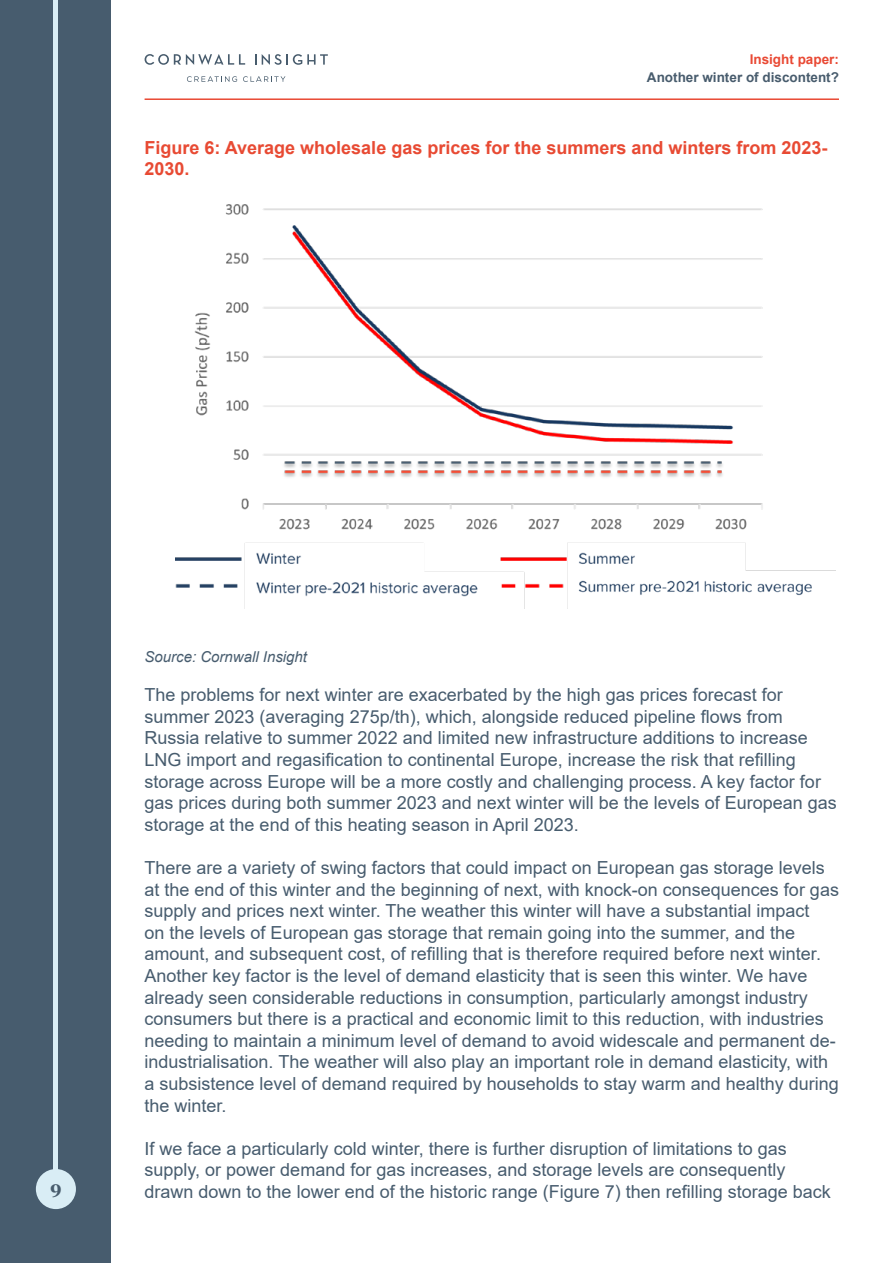
<style>
.page{position:relative;width:893px;height:1263px;background:#fff}
.page>*{position:absolute;margin:0;border:0;box-sizing:border-box;transform-origin:0 0}
.t1{font:18px/21.6px "Arial";color:#475c6e}
.t2{font:700 18px/21.6px "Arial";color:#e84a33}
.t3{font:700 18px "Georgia";color:#485c6d}
.t4{font:italic 15px "Arial";color:#475c6e}
.t5{font:700 13.5px "Arial";color:#485c6d}
.t6{font:700 13.5px "Arial";color:#e94934}
</style>
<div class="page">
<div style="left:0;top:0;width:111px;height:1263px;background:#475c6e"></div>
<hr style="left:54px;top:0;width:4px;height:1206px;background:#d9edf5">
<div style="left:36px;top:1169px;width:40px;height:40px;background:#d9edf5;border-radius:50%"></div>
<svg style="left:145px;top:54px;width:100px;height:11px"></svg>
<svg style="left:262px;top:54px;width:66px;height:11px"></svg>
<svg style="left:187px;top:76px;width:50px;height:6px"></svg>
<svg style="left:243px;top:76px;width:42px;height:6px"></svg>
<hr style="left:145px;top:98px;width:694px;height:2px;background:#e94934">
<img style="left:176px;top:204px;width:659px;height:405px">
<p class="t6" style="left:750px;top:50px;width:91px">Insight paper:</p>
<p class="t5" style="left:647px;top:68px;width:194px">Another winter of discontent?</p>
<p class="t2" style="left:145px;top:137px;width:684px">Figure 6: Average wholesale gas prices for the summers and winters from 2023-<br>2030.</p>
<p class="t3" style="left:50px;top:1176px;width:13px">9</p>
<p class="t4" style="left:145px;top:646px;width:164px">Source: Cornwall Insight</p>
<p class="t1" style="left:145px;top:684px;width:694px">The problems for next winter are exacerbated by the high gas prices forecast for summer 2023 (averaging 275p/th), which, alongside reduced pipeline flows from Russia relative to summer 2022 and limited new infrastructure additions to increase LNG import and regasification to continental Europe, increase the risk that refilling storage across Europe will be a more costly and challenging process. A key factor for gas prices during both summer 2023 and next winter will be the levels of European gas storage at the end of this heating season in April 2023.</p>
<p class="t1" style="left:145px;top:857px;width:696px">There are a variety of swing factors that could impact on European gas storage levels at the end of this winter and the beginning of next, with knock-on consequences for gas supply and prices next winter. The weather this winter will have a substantial impact<br>on the levels of European gas storage that remain going into the summer, and the amount, and subsequent cost, of refilling that is therefore required before next winter.<br>Another key factor is the level of demand elasticity that is seen this winter. We have already seen considerable reductions in consumption, particularly amongst industry consumers but there is a practical and economic limit to this reduction, with industries needing to maintain a minimum level of demand to avoid widescale and permanent de&shy;industrialisation. The weather will also play an important role in demand elasticity, with a subsistence level of demand required by households to stay warm and healthy during the winter.</p>
<p class="t1" style="left:145px;top:1137px;width:688px">If we face a particularly cold winter, there is further disruption of limitations to gas supply, or power demand for gas increases, and storage levels are consequently drawn down to the lower end of the historic range (Figure 7) then refilling storage back</p>
</div>
